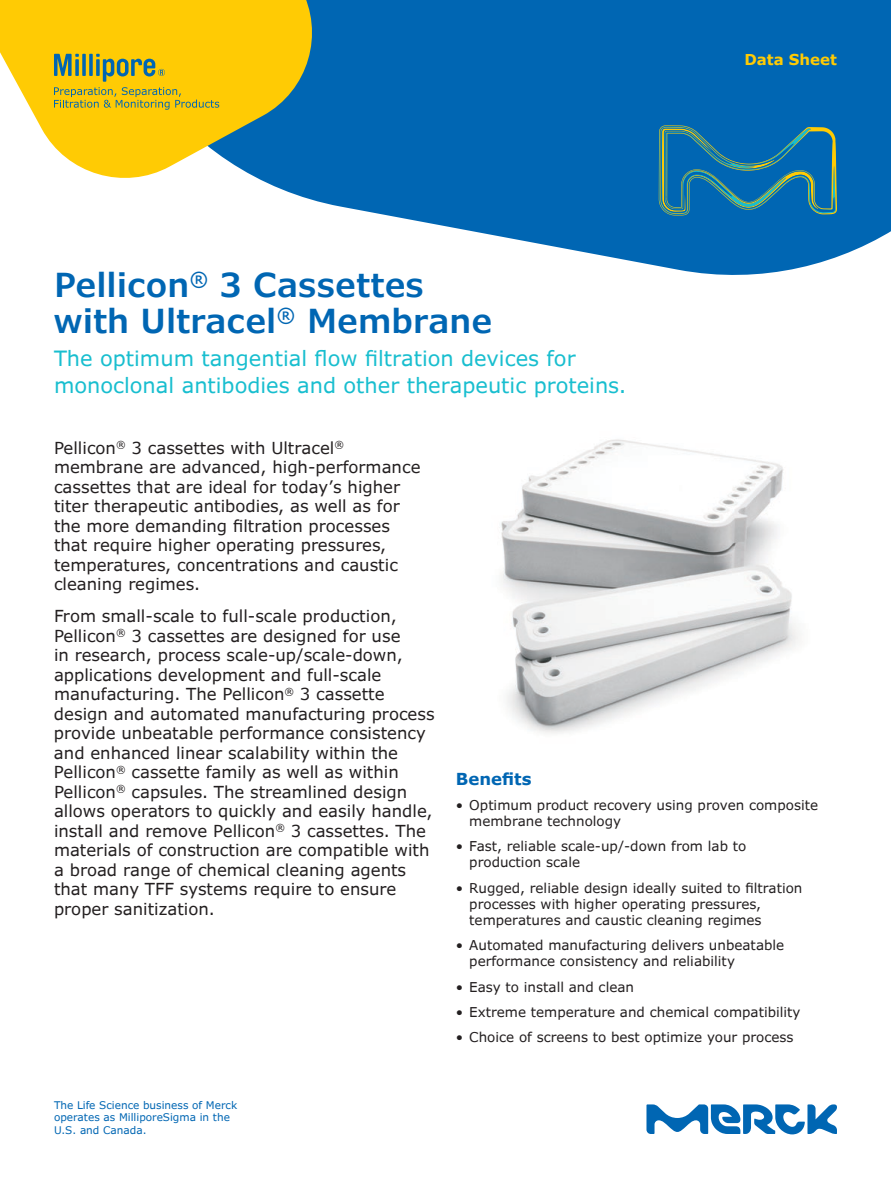
<style>
.page{position:relative;width:891px;height:1188px;background:#fff}
.page>*{position:absolute;margin:0;border:0;box-sizing:border-box;transform-origin:0 0}
.t1{font:600 33px/35.7px "Verdana Pro";color:#0066b3}
.t2{font:21px/27.5px "Verdana Pro";color:#18becf}
.t3{font:16.5px/19.5px "Verdana Pro";color:#231f20}
.t4{font:700 16.5px "Verdana Pro";color:#0066b3}
.t5{font:700 15px "Verdana Pro";color:#ffcb04}
.t6{font:13.5px/16.2px "Verdana Pro";color:#231f20}
.t7{font:10.5px/12.6px "Verdana Pro";color:#0066b3}
</style>
<div class="page">
<svg style="left:286px;top:0;width:605px;height:275px;background:#217abd"></svg>
<svg style="left:659px;top:125px;width:178px;height:90px;background:#1b74a1"></svg>
<svg style="left:0;top:0;width:325px;height:191px;fill:#ffcb04"></svg>
<svg style="left:54px;top:54px;width:165px;height:56px;background:#ceb725"></svg>
<img style="left:501px;top:439px;width:299px;height:295px">
<svg style="left:646px;top:1104px;width:191px;height:30px"></svg>
<h1 class="t1" style="left:54px;top:267px;width:440px">Pellicon<sup>®</sup> 3 Cassettes with Ultracel<sup>®</sup> Membrane</h1>
<p class="t2" style="left:54px;top:345px;width:574px">The optimum tangential flow filtration devices for monoclonal antibodies and other therapeutic proteins.</p>
<p class="t5" style="left:744px;top:50px;width:94px">Data Sheet</p>
<p class="t3" style="left:54px;top:438px;width:368px">Pellicon<sup>®</sup> 3 cassettes with Ultracel<sup>® </sup>membrane are advanced, high-performance cassettes that are ideal for today’s higher titer therapeutic antibodies, as well as for the more demanding filtration processes that require higher operating pressures, temperatures, concentrations and caustic cleaning regimes.</p>
<p class="t3" style="left:54px;top:607px;width:382px">From small-scale to full-scale production, Pellicon<sup>®</sup> 3 cassettes are designed for use<br>in research, process scale-up/scale-down, applications development and full-scale manufacturing. The Pellicon<sup>®</sup> 3 cassette design and automated manufacturing process provide unbeatable performance consistency and enhanced linear scalability within the Pellicon<sup>®</sup> cassette family as well as within Pellicon<sup>®</sup> capsules. The streamlined design allows operators to quickly and easily handle, install and remove Pellicon<sup>®</sup> 3 cassettes. The materials of construction are compatible with a broad range of chemical cleaning agents that many TFF systems require to ensure proper sanitization.</p>
<p class="t7" style="left:54px;top:1099px;width:185px">The Life Science business of Merck operates as MilliporeSigma in the<br>U.S. and Canada.</p>
<p class="t4" style="left:456px;top:768px;width:77px">Benefits</p>
<p class="t6" style="left:469px;top:797px;width:350px;text-indent:-14px">• Optimum product recovery using proven composite membrane technology</p>
<p class="t6" style="left:469px;top:838px;width:279px;text-indent:-14px">• Fast, reliable scale-up/-down from lab to production scale</p>
<p class="t6" style="left:469px;top:880px;width:335px;text-indent:-14px">• Rugged, reliable design ideally suited to filtration processes with higher operating pressures, temperatures and caustic cleaning regimes</p>
<p class="t6" style="left:469px;top:937px;width:316px;text-indent:-14px">• Automated manufacturing delivers unbeatable performance consistency and reliability</p>
<p class="t6" style="left:456px;top:979px;width:180px">• Easy to install and clean</p>
<p class="t6" style="left:456px;top:1004px;width:346px">• Extreme temperature and chemical compatibility</p>
<p class="t6" style="left:456px;top:1029px;width:339px">• Choice of screens to best optimize your process</p>
</div>
